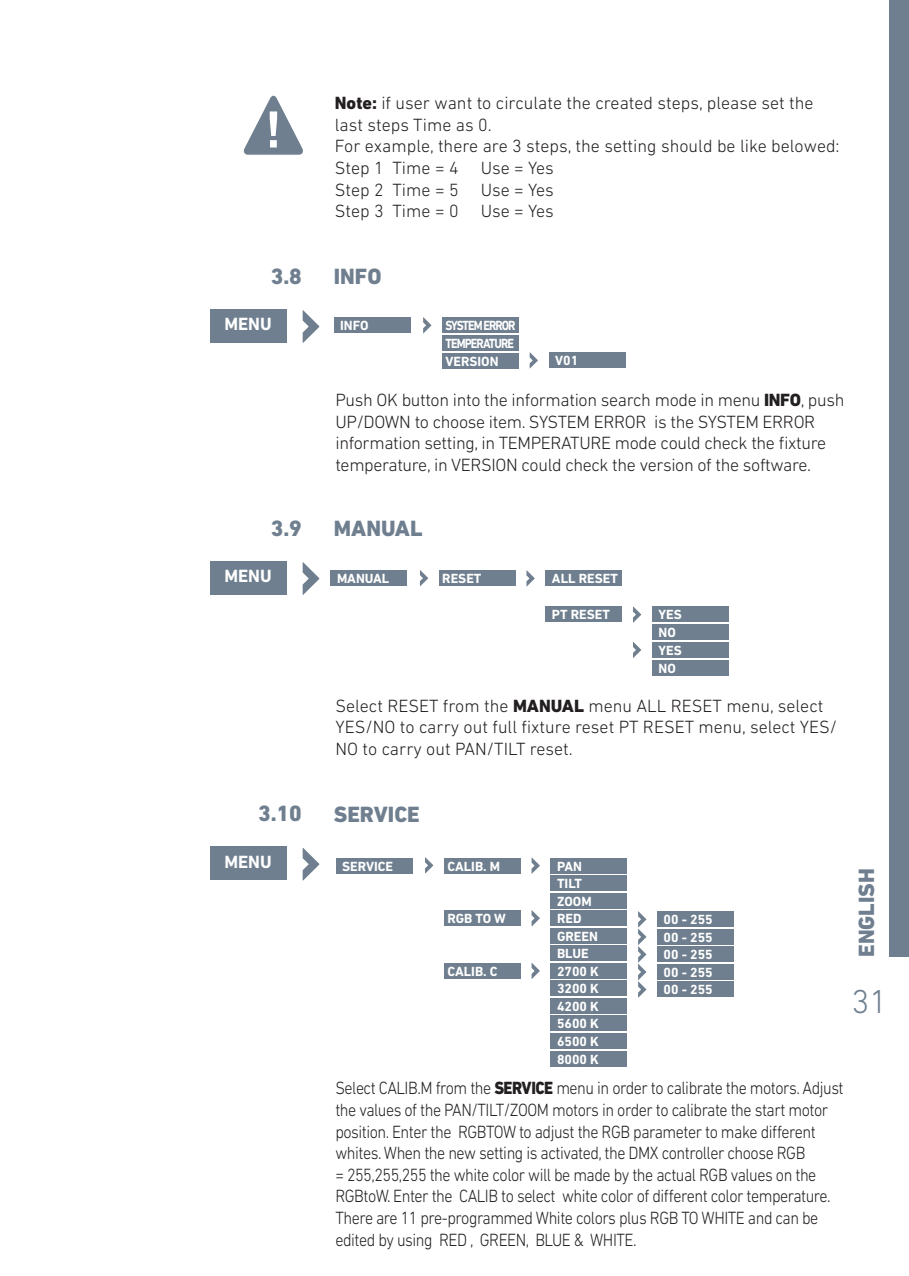
<style>
.page{position:relative;width:909px;height:1276px;background:#fff}
.page>*{position:absolute;margin:0;border:0;box-sizing:border-box;transform-origin:0 0}
.t1{font:300 33.75px "DIN Next LT Pro";color:#6f7f8f}
.t2{font:800 22.5px "DIN Next LT Pro";color:#6f7f8f}
.t3{font:300 18px/21.6px "DIN Next LT Pro";letter-spacing:-.03em;color:#231f20;scale:.9 1}
.t4{font:300 18px/21.6px "DIN Next LT Pro";color:#231f20}
.t5{font:300 18px/21.6px "DIN Next LT Pro";letter-spacing:-.03em;color:#231f20}
.t6{font:700 18px "DIN Next LT Pro";color:#fff}
.t7{font:700 13.5px/17.6px "DIN Next LT Pro";color:#fff}
.t8{font:700 13.5px/17.6px "DIN Next LT Pro";color:#fff;text-align:justify;scale:.87 1}
.s1{font-weight:800}
</style>
<div class="page">
<div style="left:890px;top:0;width:19px;height:957px;background:#6f7f8f"></div>
<div style="left:210px;top:309px;width:76px;height:33px;background:#6f7f8f"></div>
<div style="left:210px;top:561px;width:76px;height:33px;background:#6f7f8f"></div>
<div style="left:210px;top:846px;width:76px;height:34px;background:#6f7f8f"></div>
<svg style="left:303px;top:310px;width:16px;height:33px"></svg>
<svg style="left:303px;top:562px;width:16px;height:33px"></svg>
<svg style="left:303px;top:848px;width:16px;height:32px"></svg>
<svg style="left:423px;top:317px;width:8px;height:16px"></svg>
<svg style="left:530px;top:352px;width:8px;height:16px"></svg>
<div style="left:334px;top:317px;width:76px;height:16px;background:#6f7f8f"></div>
<div style="left:442px;top:317px;width:77px;height:16px;background:#6f7f8f"></div>
<div style="left:442px;top:335px;width:77px;height:16px;background:#6f7f8f"></div>
<div style="left:442px;top:352px;width:77px;height:16px;background:#6f7f8f"></div>
<div style="left:549px;top:352px;width:76px;height:16px;background:#6f7f8f"></div>
<svg style="left:420px;top:570px;width:8px;height:16px"></svg>
<svg style="left:526px;top:570px;width:9px;height:16px"></svg>
<svg style="left:633px;top:606px;width:8px;height:17px"></svg>
<svg style="left:633px;top:642px;width:8px;height:16px"></svg>
<div style="left:331px;top:570px;width:76px;height:16px;background:#6f7f8f"></div>
<div style="left:439px;top:570px;width:77px;height:16px;background:#6f7f8f"></div>
<div style="left:546px;top:570px;width:76px;height:16px;background:#6f7f8f"></div>
<div style="left:546px;top:605px;width:76px;height:16px;background:#6f7f8f"></div>
<div style="left:652px;top:606px;width:77px;height:16px;background:#6f7f8f"></div>
<div style="left:652px;top:642px;width:77px;height:16px;background:#6f7f8f"></div>
<div style="left:652px;top:624px;width:77px;height:16px;background:#6f7f8f"></div>
<div style="left:652px;top:659px;width:77px;height:16px;background:#6f7f8f"></div>
<svg style="left:425px;top:857px;width:8px;height:16px"></svg>
<svg style="left:531px;top:857px;width:9px;height:17px"></svg>
<svg style="left:531px;top:963px;width:9px;height:16px"></svg>
<svg style="left:531px;top:910px;width:9px;height:16px"></svg>
<svg style="left:638px;top:911px;width:8px;height:86px"></svg>
<div style="left:336px;top:857px;width:76px;height:16px;background:#6f7f8f"></div>
<div style="left:444px;top:857px;width:77px;height:16px;background:#6f7f8f"></div>
<div style="left:444px;top:962px;width:77px;height:16px;background:#6f7f8f"></div>
<div style="left:444px;top:910px;width:77px;height:16px;background:#6f7f8f"></div>
<div style="left:551px;top:857px;width:76px;height:16px;background:#6f7f8f"></div>
<div style="left:551px;top:962px;width:76px;height:16px;background:#6f7f8f"></div>
<div style="left:551px;top:998px;width:76px;height:16px;background:#6f7f8f"></div>
<div style="left:551px;top:1033px;width:76px;height:16px;background:#6f7f8f"></div>
<div style="left:551px;top:910px;width:76px;height:16px;background:#6f7f8f"></div>
<div style="left:551px;top:875px;width:76px;height:16px;background:#6f7f8f"></div>
<div style="left:551px;top:892px;width:76px;height:16px;background:#6f7f8f"></div>
<div style="left:551px;top:980px;width:76px;height:16px;background:#6f7f8f"></div>
<div style="left:551px;top:1015px;width:76px;height:16px;background:#6f7f8f"></div>
<div style="left:551px;top:1050px;width:76px;height:16px;background:#6f7f8f"></div>
<div style="left:551px;top:927px;width:76px;height:16px;background:#6f7f8f"></div>
<div style="left:551px;top:945px;width:76px;height:16px;background:#6f7f8f"></div>
<div style="left:657px;top:911px;width:77px;height:16px;background:#6f7f8f"></div>
<div style="left:657px;top:946px;width:77px;height:16px;background:#6f7f8f"></div>
<div style="left:657px;top:929px;width:77px;height:15px;background:#6f7f8f"></div>
<div style="left:657px;top:964px;width:77px;height:16px;background:#6f7f8f"></div>
<div style="left:657px;top:981px;width:77px;height:16px;background:#6f7f8f"></div>
<svg style="left:243px;top:95px;width:60px;height:60px"></svg>
<p class="t4" style="left:335px;top:92px;width:506px"><span class="s1">Note:</span> if user want to circulate the created steps, please set the last steps Time as 0.<br>For example, there are 3 steps, the setting should be like belowed:<br>Step 1 Time = 4 Use = Yes<br>Step 2 Time = 5 Use = Yes<br>Step 3 Time = 0 Use = Yes</p>
<p class="t2" style="left:271px;top:262px;width:33px">3.8</p>
<p class="t2" style="left:334px;top:263px;width:49px">INFO</p>
<p class="t6" style="left:224px;top:313px;width:49px">MENU</p>
<p class="t7" style="left:340px;top:317px;width:30px">INFO</p>
<p class="t8" style="left:445px;top:317px;width:82px">SYSTEM ERROR TEMPERATURE VERSION</p>
<p class="t7" style="left:555px;top:352px;width:25px">V01</p>
<p class="t5" style="left:335px;top:389px;width:510px">Push OK button into the information search mode in menu <span class="s1">INFO</span>, push UP/DOWN to choose item. SYSTEM ERROR is the SYSTEM ERROR information setting, in TEMPERATURE mode could check the fixture temperature, in VERSION could check the version of the software.</p>
<p class="t2" style="left:271px;top:514px;width:33px">3.9</p>
<p class="t2" style="left:334px;top:515px;width:90px">MANUAL</p>
<p class="t6" style="left:224px;top:565px;width:49px">MENU</p>
<p class="t7" style="left:337px;top:570px;width:54px">MANUAL</p>
<p class="t7" style="left:442px;top:570px;width:41px">RESET</p>
<p class="t7" style="left:552px;top:570px;width:67px">ALL RESET</p>
<p class="t7" style="left:552px;top:605px;width:59px">PT RESET</p>
<p class="t7" style="left:658px;top:606px;width:25px">YES</p>
<p class="t7" style="left:658px;top:641px;width:25px">YES</p>
<p class="t7" style="left:658px;top:624px;width:19px">NO</p>
<p class="t7" style="left:658px;top:659px;width:19px">NO</p>
<p class="t4" style="left:335px;top:694px;width:503px">Select RESET from the <span class="s1">MANUAL</span> menu ALL RESET menu, select<br>YES/NO to carry out full fixture reset PT RESET menu, select YES/<br>NO to carry out PAN/TILT reset.</p>
<p class="t2" style="left:258px;top:800px;width:45px">3.10</p>
<p class="t2" style="left:334px;top:800px;width:87px">SERVICE</p>
<p class="t6" style="left:224px;top:851px;width:49px">MENU</p>
<p class="t7" style="left:342px;top:857px;width:53px">SERVICE</p>
<p class="t7" style="left:447px;top:857px;width:54px">CALIB. M</p>
<p class="t7" style="left:557px;top:857px;width:26px">PAN</p>
<p class="t7" style="left:557px;top:874px;width:36px">TILT<br>ZOOM</p>
<p class="t7" style="left:447px;top:909px;width:60px">RGB TO W</p>
<p class="t7" style="left:447px;top:962px;width:52px">CALIB. C</p>
<p class="t7" style="left:557px;top:909px;width:26px">RED</p>
<p class="t7" style="left:557px;top:927px;width:42px">GREEN<br>BLUE</p>
<p class="t7" style="left:557px;top:962px;width:43px">2700 K</p>
<p class="t7" style="left:557px;top:997px;width:43px">4200 K</p>
<p class="t7" style="left:557px;top:1032px;width:43px">6500 K</p>
<p class="t7" style="left:557px;top:980px;width:43px">3200 K</p>
<p class="t7" style="left:557px;top:1015px;width:43px">5600 K</p>
<p class="t7" style="left:557px;top:1050px;width:43px">8000 K</p>
<p class="t7" style="left:664px;top:911px;width:51px">00 - 255</p>
<p class="t7" style="left:664px;top:946px;width:51px">00 - 255</p>
<p class="t7" style="left:664px;top:928px;width:51px">00 - 255</p>
<p class="t7" style="left:664px;top:963px;width:51px">00 - 255<br>00 - 255</p>
<p class="t2" style="left:853px;top:957px;width:90px;rotate:-90deg">ENGLISH</p>
<h1 class="t1" style="left:851px;top:982px;width:37px">31</h1>
<p class="t3" style="left:335px;top:1077px;width:566px">Select CALIB.M from the <span class="s1">SERVICE</span> menu in order to calibrate the motors. Adjust the values of the PAN/TILT/ZOOM motors in order to calibrate the start motor position. Enter the RGBTOW to adjust the RGB parameter to make different whites. When the new setting is activated, the DMX controller choose RGB<br>= 255,255,255 the white color will be made by the actual RGB values on the RGBtoW. Enter the CALIB to select white color of different color temperature.<br>There are 11 pre-programmed White colors plus RGB TO WHITE and can be edited by using RED , GREEN, BLUE &amp; WHITE.</p>
</div>
